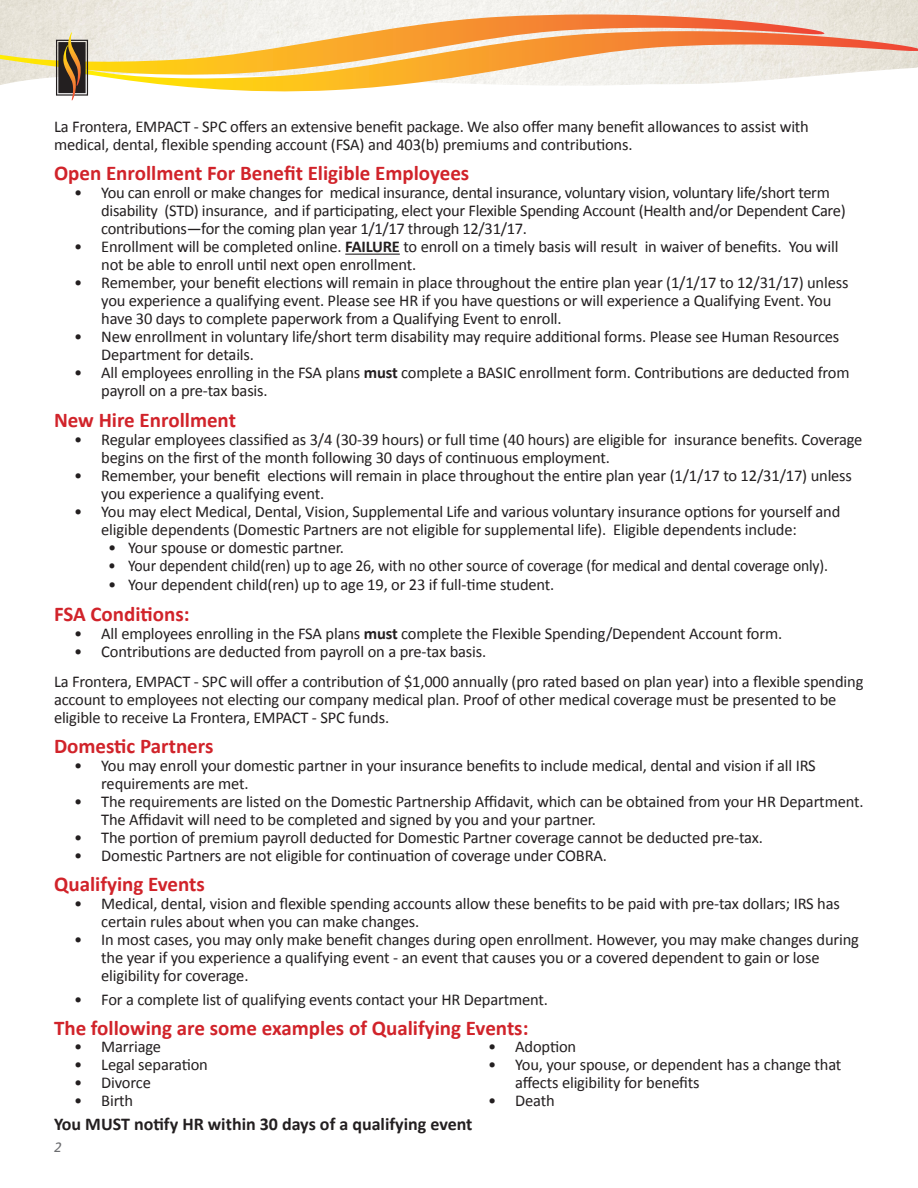
<style>
.page{position:relative;width:918px;height:1188px;background:#fff}
.page>*{position:absolute;margin:0;border:0;box-sizing:border-box;transform-origin:0 0}
.sub_head{font:700 21px "Calibri";color:#d1232a}
.t1{font:700 18px "Calibri";color:#231f20}
.body_text{font:16.5px/18px "Calibri";letter-spacing:-.01em;color:#231f20}
.body_text-2{font:16.5px "Calibri";letter-spacing:-.01em;color:#231f20;scale:.95 1}
.page{font:italic 15px "Calibri";color:#6c6d70}
.s1{font-weight:700}
</style>
<div class="page">
<img style="left:0;top:0;width:918px;height:31px">
<svg style="left:0;top:14px;width:825px;height:64px"></svg>
<svg style="left:73px;top:31px;width:844px;height:64px"></svg>
<svg style="left:56px;top:33px;width:32px;height:68px"></svg>
<svg style="left:917px;top:31px;width:1px;height:37px"></svg>
<hr style="left:345px;top:254px;width:55px;height:1px;background:#231f20">
<p class="body_text" style="left:54px;top:118px;width:756px">La Frontera, EMPACT - SPC offers an extensive benefit package. We also offer many benefit allowances to assist with medical, dental, flexible spending account (FSA) and 403(b) premiums and contributions.</p>
<p class="sub_head" style="left:54px;top:160px;width:417px">Open Enrollment For Benefit Eligible Employees</p>
<p class="body_text" style="left:101px;top:184px;width:746px;text-indent:-27px">• You can enroll or make changes for medical insurance, dental insurance, voluntary vision, voluntary life/short term disability (STD) insurance, and if participating, elect your Flexible Spending Account (Health and/or Dependent Care) contributions—for the coming plan year 1/1/17 through 12/31/17.</p>
<p class="body_text" style="left:101px;top:238px;width:739px;text-indent:-27px">• Enrollment will be completed online. <span class="s1">FAILURE</span> to enroll on a timely basis will result in waiver of benefits. You will not be able to enroll until next open enrollment.</p>
<p class="body_text" style="left:101px;top:274px;width:749px;text-indent:-27px">• Remember, your benefit elections will remain in place throughout the entire plan year (1/1/17 to 12/31/17) unless you experience a qualifying event. Please see HR if you have questions or will experience a Qualifying Event. You have 30 days to complete paperwork from a Qualifying Event to enroll.</p>
<p class="body_text" style="left:101px;top:328px;width:740px;text-indent:-27px">• New enrollment in voluntary life/short term disability may require additional forms. Please see Human Resources<br>Department for details.</p>
<p class="body_text" style="left:101px;top:364px;width:750px;text-indent:-27px">• All employees enrolling in the FSA plans <span class="s1">must</span> complete a BASIC enrollment form. Contributions are deducted from payroll on a pre-tax basis.</p>
<p class="sub_head" style="left:54px;top:406px;width:183px">New Hire Enrollment</p>
<p class="body_text" style="left:101px;top:430px;width:763px;text-indent:-27px">• Regular employees classified as 3/4 (30-39 hours) or full time (40 hours) are eligible for insurance benefits. Coverage begins on the first of the month following 30 days of continuous employment.</p>
<p class="body_text" style="left:101px;top:466px;width:752px;text-indent:-27px">• Remember, your benefit elections will remain in place throughout the entire plan year (1/1/17 to 12/31/17) unless you experience a qualifying event.</p>
<p class="body_text" style="left:101px;top:502px;width:741px;text-indent:-27px">• You may elect Medical, Dental, Vision, Supplemental Life and various voluntary insurance options for yourself and eligible dependents (Domestic Partners are not eligible for supplemental life). Eligible dependents include:</p>
<p class="body_text" style="left:108px;top:538px;width:237px">• Your spouse or domestic partner.</p>
<p class="body_text-2" style="left:108px;top:555px;width:760px">• Your dependent child(ren) up to age 26, with no other source of coverage (for medical and dental coverage only).</p>
<p class="body_text" style="left:108px;top:576px;width:448px">• Your dependent child(ren) up to age 19, or 23 if full-time student.</p>
<p class="sub_head" style="left:54px;top:600px;width:137px">FSA Conditions:</p>
<p class="body_text" style="left:74px;top:624px;width:709px">• All employees enrolling in the FSA plans <span class="s1">must</span> complete the Flexible Spending/Dependent Account form.</p>
<p class="body_text" style="left:74px;top:642px;width:414px">• Contributions are deducted from payroll on a pre-tax basis.</p>
<p class="body_text" style="left:54px;top:672px;width:811px">La Frontera, EMPACT - SPC will offer a contribution of $1,000 annually (pro rated based on plan year) into a flexible spending account to employees not electing our company medical plan. Proof of other medical coverage must be presented to be eligible to receive La Frontera, EMPACT - SPC funds.</p>
<p class="sub_head" style="left:54px;top:733px;width:161px">Domestic Partners</p>
<p class="body_text" style="left:101px;top:757px;width:716px;text-indent:-27px">• You may enroll your domestic partner in your insurance benefits to include medical, dental and vision if all IRS requirements are met.</p>
<p class="body_text" style="left:101px;top:793px;width:764px;text-indent:-27px">• The requirements are listed on the Domestic Partnership Affidavit, which can be obtained from your HR Department.<br>The Affidavit will need to be completed and signed by you and your partner.</p>
<p class="body_text" style="left:74px;top:829px;width:690px">• The portion of premium payroll deducted for Domestic Partner coverage cannot be deducted pre-tax.</p>
<p class="body_text" style="left:74px;top:847px;width:534px">• Domestic Partners are not eligible for continuation of coverage under COBRA.</p>
<p class="sub_head" style="left:54px;top:871px;width:152px">Qualifying Events</p>
<p class="body_text" style="left:101px;top:895px;width:740px;text-indent:-27px">• Medical, dental, vision and flexible spending accounts allow these benefits to be paid with pre-tax dollars; IRS has certain rules about when you can make changes.</p>
<p class="body_text" style="left:101px;top:931px;width:759px;text-indent:-27px">• In most cases, you may only make benefit changes during open enrollment. However, you may make changes during the year if you experience a qualifying event - an event that causes you or a covered dependent to gain or lose eligibility for coverage.</p>
<p class="body_text" style="left:74px;top:990px;width:475px">• For a complete list of qualifying events contact your HR Department.</p>
<p class="sub_head" style="left:54px;top:1015px;width:476px">The following are some examples of Qualifying Events:</p>
<p class="body_text" style="left:74px;top:1038px;width:88px">• Marriage</p>
<p class="body_text" style="left:74px;top:1056px;width:135px">• Legal separation</p>
<p class="body_text" style="left:74px;top:1074px;width:78px">• Divorce</p>
<p class="body_text" style="left:74px;top:1092px;width:61px">• Birth</p>
<p class="t1" style="left:54px;top:1113px;width:420px">You MUST notify HR within 30 days of a qualifying event</p>
<p class="page" style="left:54px;top:1137px;width:9px">2</p>
<p class="body_text" style="left:488px;top:1038px;width:90px">• Adoption</p>
<p class="body_text" style="left:515px;top:1056px;width:328px;text-indent:-27px">• You, your spouse, or dependent has a change that affects eligibility for benefits</p>
<p class="body_text" style="left:488px;top:1092px;width:68px">• Death</p>
</div>
